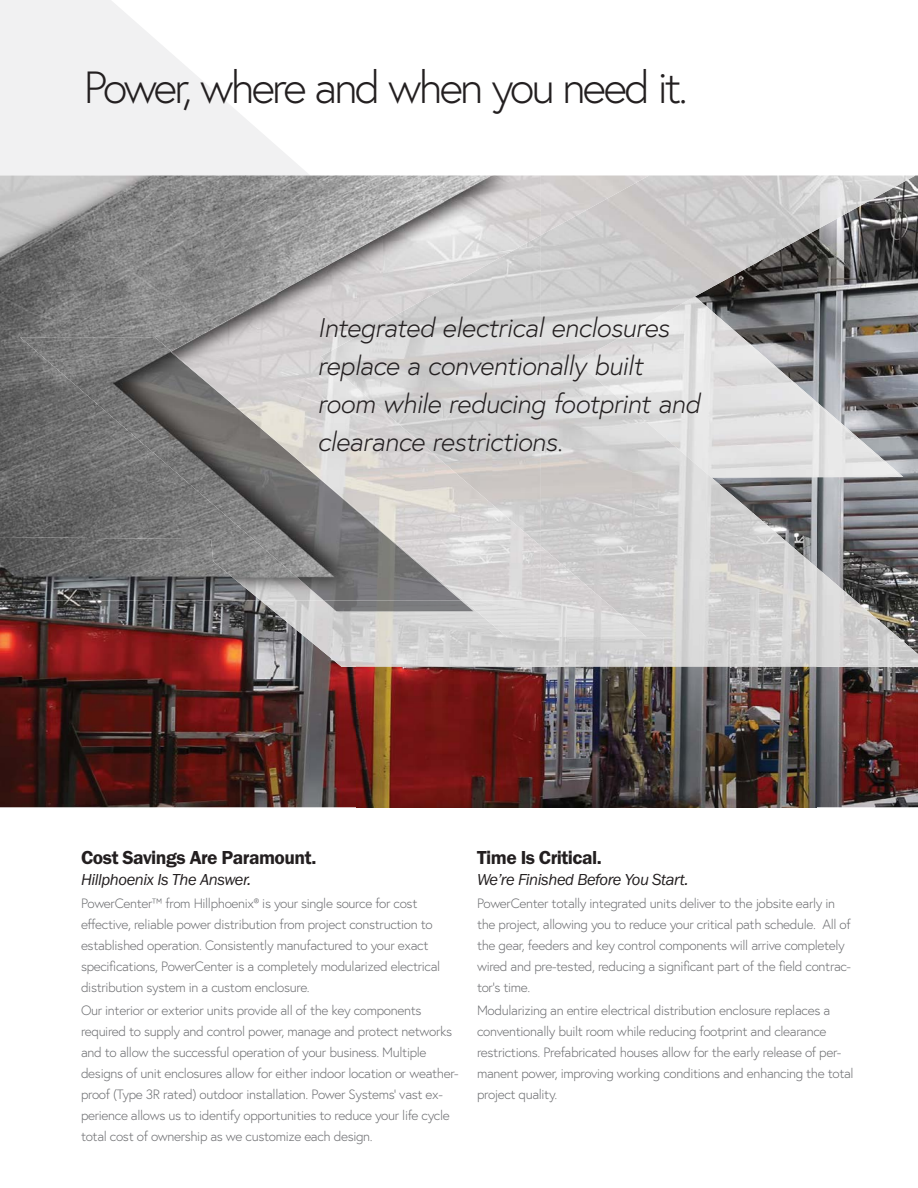
<style>
.page{position:relative;width:918px;height:1188px;background:#fff}
.page>*{position:absolute;margin:0;border:0;box-sizing:border-box;transform-origin:0 0}
.t1{font:300 45px "Europa";letter-spacing:-.06em;color:#231f20}
.t2{font:italic 300 27px/38px "Europa";letter-spacing:-.015em;color:#231f20}
.t3{font:19.5px "Franklin Gothic URW Dem";letter-spacing:-.025em;color:#231f20}
.t4{font:16.5px "Franklin Gothic URW Boo Ita";letter-spacing:-.025em;color:#231f20}
.t5{font:300 13.5px/21px "Europa";letter-spacing:-.025em;color:#6d6e71}
</style>
<div class="page">
<svg style="left:0;top:0;width:310px;height:176px;fill:#f1f1f2"></svg>
<img style="left:817px;top:176px;width:101px;height:631px">
<img style="left:716px;top:478px;width:101px;height:34px">
<img style="left:767px;top:512px;width:50px;height:12px">
<img style="left:0;top:601px;width:356px;height:206px">
<img style="left:356px;top:667px;width:461px;height:140px">
<img style="left:666px;top:296px;width:234px;height:182px">
<img style="left:649px;top:176px;width:168px;height:122px">
<img style="left:816px;top:176px;width:100px;height:40px">
<img style="left:816px;top:215px;width:27px;height:15px">
<img style="left:564px;top:297px;width:102px;height:370px">
<img style="left:665px;top:297px;width:28px;height:16px">
<img style="left:665px;top:437px;width:51px;height:230px">
<img style="left:715px;top:481px;width:52px;height:186px">
<img style="left:766px;top:524px;width:51px;height:143px">
<img style="left:816px;top:567px;width:52px;height:100px">
<img style="left:261px;top:601px;width:252px;height:66px">
<img style="left:867px;top:611px;width:51px;height:56px">
<img style="left:513px;top:637px;width:51px;height:30px">
<img style="left:324px;top:601px;width:140px;height:11px">
<img style="left:464px;top:176px;width:185px;height:461px">
<img style="left:0;top:539px;width:20px;height:62px">
<img style="left:0;top:176px;width:245px;height:211px">
<img style="left:245px;top:176px;width:247px;height:159px">
<img style="left:492px;top:282px;width:49px;height:219px">
<img style="left:383px;top:335px;width:109px;height:52px">
<img style="left:0;top:387px;width:20px;height:152px">
<img style="left:461px;top:387px;width:31px;height:54px">
<img style="left:461px;top:441px;width:31px;height:60px">
<img style="left:20px;top:337px;width:441px;height:264px">
<img style="left:382px;top:176px;width:159px;height:106px">
<img style="left:277px;top:235px;width:106px;height:260px">
<img style="left:171px;top:293px;width:106px;height:148px">
<img style="left:382px;top:281px;width:75px;height:42px">
<img style="left:382px;top:410px;width:54px;height:167px">
<img style="left:435px;top:455px;width:54px;height:146px">
<img style="left:338px;top:494px;width:45px;height:38px">
<img style="left:488px;top:501px;width:53px;height:100px">
<img style="left:171px;top:351px;width:90px;height:78px">
<h1 class="t1" style="left:84px;top:59px;width:606px">Power, where and when you need it.</h1>
<h2 class="t2" style="left:318px;top:308px;width:384px">Integrated electrical enclosures replace a conventionally built room while reducing footprint and clearance restrictions.</h2>
<h3 class="t3" style="left:81px;top:846px;width:237px">Cost Savings Are Paramount.</h3>
<p class="t4" style="left:81px;top:869px;width:172px">Hillphoenix Is The Answer.</p>
<p class="t5" style="left:81px;top:893px;width:361px">PowerCenter™ from Hillphoenix® is your single source for cost effective, reliable power distribution from project construction to established operation. Consistently manufactured to your exact specifications, PowerCenter is a completely modularized electrical distribution system in a custom enclosure.</p>
<p class="t5" style="left:81px;top:1000px;width:379px">Our interior or exterior units provide all of the key components required to supply and control power, manage and protect networks and to allow the successful operation of your business. Multiple designs of unit enclosures allow for either indoor location or weather&shy;proof (Type 3R rated) outdoor installation. Power Systems’ vast ex&shy;perience allows us to identify opportunities to reduce your life cycle total cost of ownership as we customize each design.</p>
<h3 class="t3" style="left:477px;top:846px;width:126px">Time Is Critical.</h3>
<p class="t4" style="left:477px;top:869px;width:213px">We’re Finished Before You Start.</p>
<p class="t5" style="left:477px;top:893px;width:376px">PowerCenter totally integrated units deliver to the jobsite early in the project, allowing you to reduce your critical path schedule. All of the gear, feeders and key control components will arrive completely wired and pre-tested, reducing a significant part of the field contrac&shy;tor’s time.</p>
<p class="t5" style="left:477px;top:1000px;width:378px">Modularizing an entire electrical distribution enclosure replaces a conventionally built room while reducing footprint and clearance restrictions. Prefabricated houses allow for the early release of per&shy;manent power, improving working conditions and enhancing the total project quality.</p>
</div>
